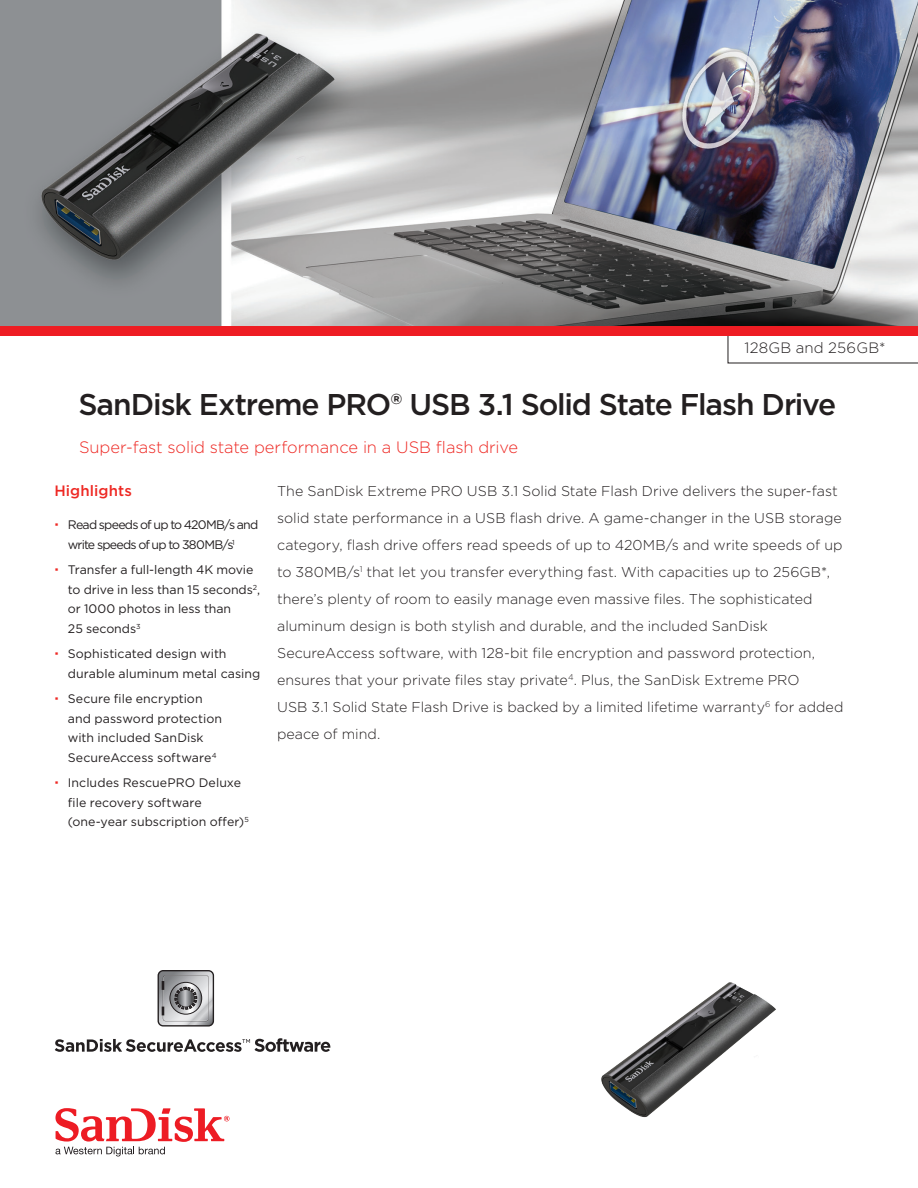
<style>
.page{position:relative;width:918px;height:1188px;background:#fff}
.page>*{position:absolute;margin:0;border:0;box-sizing:border-box;transform-origin:0 0}
.t1{font:500 30px "Gotham";letter-spacing:-.035em;color:#231f20}
.Intro_Copy{font:300 16.5px "Gotham";letter-spacing:-.005em;color:#ee2823}
.Header_Mousetype{font:300 15px "Gotham";letter-spacing:.01em;color:#231f20}
.Header_Mousetype-2{font:500 15px "Gotham";letter-spacing:.01em;color:#ee2823}
.Body_Copy{font:300 14.25px/27px "Gotham";color:#231f20}
.t2{font:12.3px/19.5px "Gotham";color:#231f20}
.t3{font:12.3px/19.5px "Gotham";letter-spacing:-.06em;color:#231f20}
</style>
<div class="page">
<img style="left:601px;top:982px;width:175px;height:136px">
<div style="left:158px;top:970px;width:56px;height:57px;border:1px solid #231f20;border-radius:5px"></div>
<svg style="left:158px;top:971px;width:55px;height:55px;background:#a1a2a4"></svg>
<svg style="left:55px;top:1038px;width:275px;height:14px"></svg>
<svg style="left:55px;top:1108px;width:174px;height:48px"></svg>
<svg style="left:728px;top:335px;width:190px;height:28px"></svg>
<img style="left:0;top:0;width:918px;height:326px">
<div style="left:0;top:326px;width:918px;height:9px;background:#ee1d23"></div>
<p class="Header_Mousetype" style="left:745px;top:338px;width:143px">128GB and 256GB*</p>
<p class="t1" style="left:78px;top:385px;width:759px">SanDisk Extreme PRO® USB 3.1 Solid State Flash Drive</p>
<p class="Intro_Copy" style="left:79px;top:437px;width:441px">Super-fast solid state performance in a USB flash drive</p>
<p class="Header_Mousetype-2" style="left:54px;top:481px;width:79px">Highlights</p>
<p class="t3" style="left:68px;top:515px;width:192px">Read speeds of up to 420MB/s and write speeds of up to 380MB/s<sup>1</sup></p>
<p class="t2" style="left:68px;top:560px;width:194px">Transfer a full-length 4K movie to drive in less than 15 seconds<sup>2</sup>, or 1000 photos in less than<br>25 seconds<sup>3</sup></p>
<p class="t2" style="left:68px;top:644px;width:194px">Sophisticated design with durable aluminum metal casing</p>
<p class="t2" style="left:68px;top:689px;width:156px">Secure file encryption and password protection with included SanDisk<br>SecureAccess software<sup>4</sup></p>
<p class="t2" style="left:68px;top:773px;width:182px">Includes RescuePRO Deluxe file recovery software (one-year subscription offer)<sup>5</sup></p>
<p class="Body_Copy" style="left:277px;top:477px;width:568px">The SanDisk Extreme PRO USB 3.1 Solid State Flash Drive delivers the super-fast solid state performance in a USB flash drive. A game-changer in the USB storage category, flash drive offers read speeds of up to 420MB/s and write speeds of up to 380MB/s<sup>1</sup> that let you transfer everything fast. With capacities up to 256GB*, there’s plenty of room to easily manage even massive files. The sophisticated aluminum design is both stylish and durable, and the included SanDisk SecureAccess software, with 128-bit file encryption and password protection, ensures that your private files stay private<sup>4</sup>. Plus, the SanDisk Extreme PRO<br>USB 3.1 Solid State Flash Drive is backed by a limited lifetime warranty<sup>6</sup> for added peace of mind.</p>
</div>
